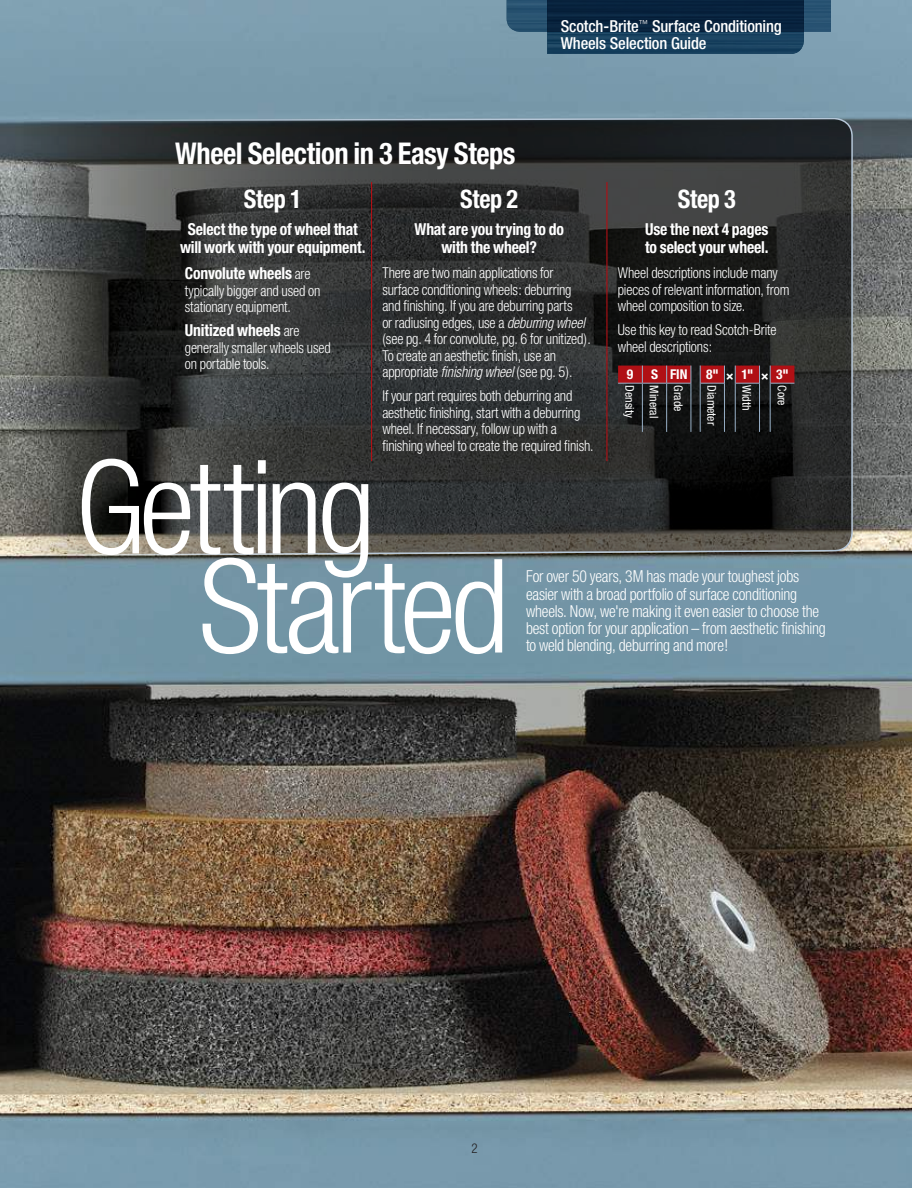
<style>
.page{position:relative;width:912px;height:1188px;background:#fff}
.page>*{position:absolute;margin:0;border:0;box-sizing:border-box;transform-origin:0 0}
.t1{font:300 condensed 130.65px/99px "Helvetica Neue";letter-spacing:-.04em;color:#fff}
.t2{font:700 condensed 30px "Helvetica Neue";letter-spacing:-.015em;color:#fff;scale:.95 1}
.t3{font:700 condensed 25.5px "Helvetica Neue";letter-spacing:-.01em;color:#fff;scale:.95 1}
.t4{font:300 condensed 16.5px/17.2px "Helvetica Neue";letter-spacing:-.015em;color:#fff;scale:.95 1}
.t5{font:700 condensed 16.5px/18px "Helvetica Neue";letter-spacing:-.01em;color:#fff;text-align:center;scale:.95 1}
.t6{font:500 condensed 16.5px/16.5px "Helvetica Neue";letter-spacing:-.01em;color:#fff}
.t7{font:300 condensed 15px/16.5px "Helvetica Neue";letter-spacing:-.01em;color:#fff;scale:.95 1}
.t8{font:700 condensed 13.5px "Helvetica Neue";color:#fff}
.t9{font:300 condensed 13.5px "Helvetica Neue";color:#221e1f;scale:.95 1}
.t10{font:condensed 12px "Helvetica Neue";letter-spacing:-.005em;color:#fff}
.s1{font-weight:300;font-size:15px}
.s2{font-style:italic}
</style>
<div class="page">
<img style="left:0;top:0;width:911px;height:1188px">
<svg style="left:0;top:118px;width:853px;height:439px;background:#363737"></svg>
<hr style="left:371px;top:182px;width:1px;height:32px;background:#b01015">
<hr style="left:606px;top:182px;width:1px;height:32px;background:#b01015">
<hr style="left:371px;top:214px;width:1px;height:52px;background:#b01015">
<hr style="left:606px;top:214px;width:1px;height:52px;background:#b01015">
<hr style="left:371px;top:266px;width:1px;height:195px;background:#b01015">
<hr style="left:606px;top:266px;width:1px;height:195px;background:#b01015">
<svg style="left:506px;top:0;width:324px;height:54px;background:#4b718a"></svg>
<img style="left:547px;top:0;width:256px;height:54px">
<hr style="left:642px;top:384px;width:1px;height:48px;background:#98b0c7">
<hr style="left:666px;top:384px;width:1px;height:48px;background:#98b0c7">
<hr style="left:690px;top:383px;width:1px;height:49px;background:#98b0c7">
<hr style="left:699px;top:383px;width:1px;height:49px;background:#98b0c7">
<hr style="left:724px;top:383px;width:1px;height:49px;background:#98b0c7">
<hr style="left:734px;top:383px;width:1px;height:49px;background:#98b0c7">
<hr style="left:759px;top:383px;width:1px;height:49px;background:#98b0c7">
<hr style="left:769px;top:383px;width:1px;height:49px;background:#98b0c7">
<svg style="left:618px;top:366px;width:176px;height:18px;background:#931f25"></svg>
<p class="t6" style="left:560px;top:19px;width:222px">Scotch-Brite<sup>™</sup> Surface Conditioning<br>Wheels Selection Guide</p>
<h2 class="t2" style="left:175px;top:142px;width:359px">Wheel Selection in 3 Easy Steps</h2>
<h3 class="t3" style="left:244px;top:189px;width:63px">Step 1</h3>
<h3 class="t3" style="left:460px;top:189px;width:63px">Step 2</h3>
<h3 class="t3" style="left:677px;top:189px;width:63px">Step 3</h3>
<p class="t5" style="left:180px;top:221px;width:197px">Select the type of wheel that will work with your equipment.</p>
<p class="t5" style="left:414px;top:221px;width:159px">What are you trying to do with the wheel?</p>
<p class="t5" style="left:645px;top:221px;width:131px;text-align:left">Use the next 4 pages to select your wheel.</p>
<p class="t5" style="left:185px;top:266px;width:134px">Convolute wheels <span class="s1">are</span></p>
<p class="t7" style="left:185px;top:283px;width:144px">typically bigger and used on stationary equipment.</p>
<p class="t5" style="left:185px;top:323px;width:122px">Unitized wheels <span class="s1">are</span></p>
<p class="t7" style="left:185px;top:341px;width:155px">generally smaller wheels used on portable tools.</p>
<p class="t7" style="left:382px;top:266px;width:221px">There are two main applications for surface conditioning wheels: deburring and finishing. If you are deburring parts<br>or radiusing edges, use a <span class="s2">deburring wheel </span>(see pg. 4 for convolute, pg. 6 for unitized).<br>To create an aesthetic finish, use an appropriate <span class="s2">finishing wheel</span>(see pg. 5).</p>
<p class="t7" style="left:382px;top:389px;width:224px">If your part requires both deburring and aesthetic finishing, start with a deburring wheel. If necessary, follow up with a finishing wheel to create the required finish.</p>
<p class="t7" style="left:617px;top:266px;width:182px">Wheel descriptions include many pieces of relevant information, from wheel composition to size.</p>
<p class="t7" style="left:617px;top:323px;width:169px">Use this key to read Scotch-Brite wheel descriptions:</p>
<p class="t8" style="left:626px;top:370px;width:8px">9</p>
<p class="t8" style="left:650px;top:370px;width:38px">S FIN</p>
<p class="t8" style="left:705px;top:370px;width:84px">8"×1"×3"</p>
<p class="t10" style="left:634px;top:385px;width:34px;rotate:90deg">Density</p>
<p class="t10" style="left:658px;top:385px;width:34px;rotate:90deg">Mineral</p>
<p class="t10" style="left:682px;top:385px;width:28px;rotate:90deg">Grade</p>
<p class="t10" style="left:716px;top:385px;width:41px;rotate:90deg">Diameter</p>
<p class="t10" style="left:751px;top:385px;width:27px;rotate:90deg">Width</p>
<p class="t10" style="left:786px;top:385px;width:22px;rotate:90deg">Core</p>
<h1 class="t1" style="left:199px;top:469px;width:311px;text-indent:-124px">Getting<br>Started</h1>
<p class="t4" style="left:526px;top:569px;width:317px">For over 50 years, 3M has made your toughest jobs easier with a broad portfolio of surface conditioning wheels. Now, we're making it even easier to choose the best option for your application – from aesthetic finishing to weld blending, deburring and more!</p>
<p class="t9" style="left:471px;top:1143px;width:8px">2</p>
</div>
